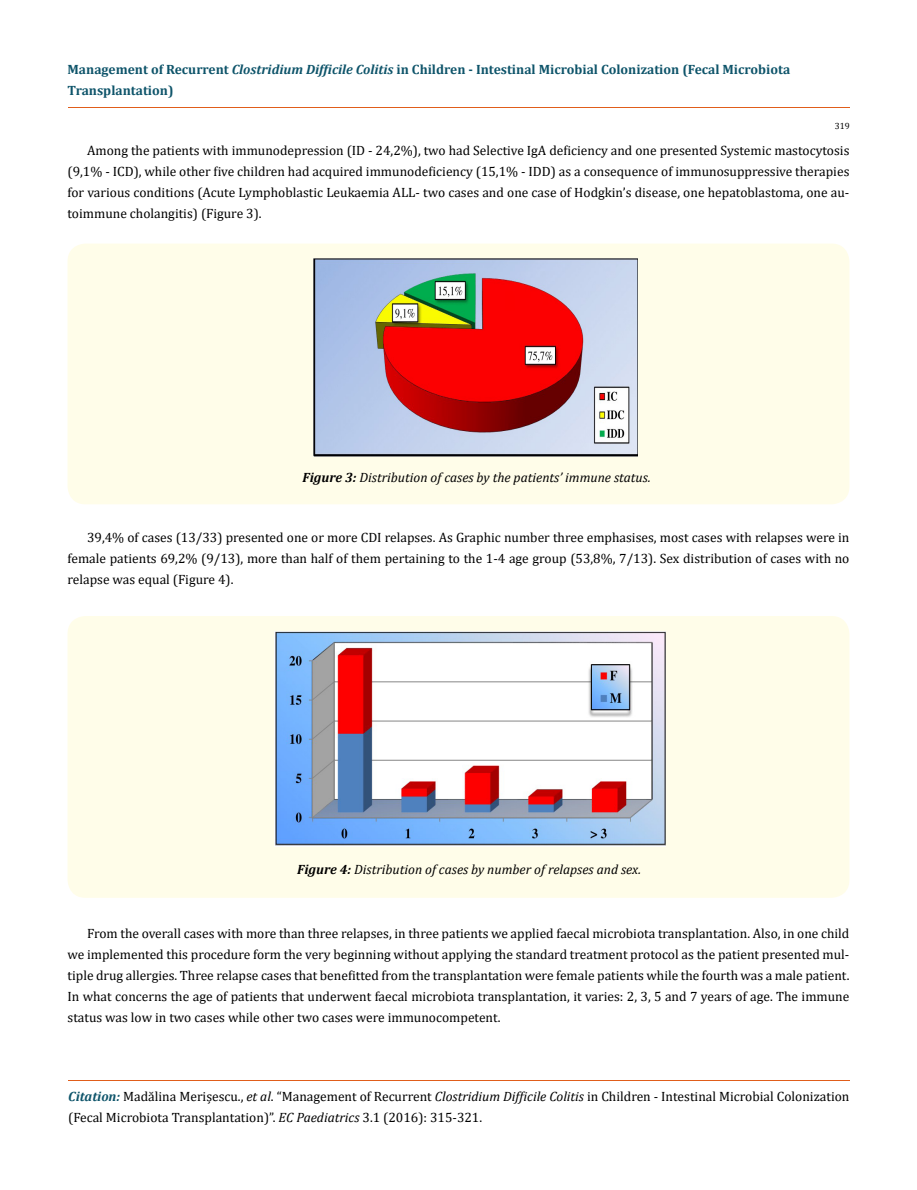
<style>
.page{position:relative;width:917px;height:1190px;background:#fff}
.page>*{position:absolute;margin:0;border:0;box-sizing:border-box;transform-origin:0 0}
.t1{font:13.5px/21px "Cambria";color:#000;text-align:justify}
.t2{font:700 13.5px/21px "Cambria";color:#0e546a}
.t3{font:italic 13.5px "Cambria";color:#000}
.t4{font:9px "Cambria";color:#000}
.s1{font-style:italic}
.s2{font-weight:700}
.s3{font-weight:700;font-style:italic;color:#0e546a}
</style>
<div class="page">
<hr style="left:68px;top:108px;width:781px;height:1px;background:#e05d1a">
<hr style="left:68px;top:1080px;width:781px;height:1px;background:#e05d1a">
<div style="left:68px;top:243px;width:781px;height:261px;background:#fffde9;border-radius:18px"></div>
<img style="left:314px;top:258px;width:323px;height:198px">
<div style="left:68px;top:616px;width:781px;height:281px;background:#fffde9;border-radius:18px"></div>
<img style="left:274px;top:631px;width:391px;height:215px">
<p class="t2" style="left:68px;top:58px;width:724px">Management of Recurrent <span class="s1">Clostridium Difficile Colitis</span> in Children - Intestinal Microbial Colonization (Fecal Microbiota<br>Transplantation)</p>
<p class="t4" style="left:834px;top:121px;width:16px">319</p>
<p class="t1" style="left:68px;top:140px;width:783px;text-indent:19px">Among the patients with immunodepression (ID - 24,2%), two had Selective IgA deficiency and one presented Systemic mastocytosis (9,1% - ICD), while other five children had acquired immunodeficiency (15,1% - IDD) as a consequence of immunosuppressive therapies for various conditions (Acute Lymphoblastic Leukaemia ALL- two cases and one case of Hodgkin’s disease, one hepatoblastoma, one au&shy;toimmune cholangitis) (Figure 3).</p>
<p class="t3" style="left:302px;top:468px;width:349px"><span class="s2">Figure 3:</span> Distribution of cases by the patients’ immune status.</p>
<p class="t1" style="left:68px;top:527px;width:783px;text-indent:19px">39,4% of cases (13/33) presented one or more CDI relapses. As Graphic number three emphasises, most cases with relapses were in female patients 69,2% (9/13), more than half of them pertaining to the 1-4 age group (53,8%, 7/13). Sex distribution of cases with no relapse was equal (Figure 4).</p>
<p class="t3" style="left:297px;top:859px;width:345px"><span class="s2">Figure 4:</span> Distribution of cases by number of relapses and sex.</p>
<p class="t1" style="left:68px;top:923px;width:783px;text-indent:19px">From the overall cases with more than three relapses, in three patients we applied faecal microbiota transplantation. Also, in one child we implemented this procedure form the very beginning without applying the standard treatment protocol as the patient presented mul&shy;tiple drug allergies. Three relapse cases that benefitted from the transplantation were female patients while the fourth was a male patient.<br>In what concerns the age of patients that underwent faecal microbiota transplantation, it varies: 2, 3, 5 and 7 years of age. The immune status was low in two cases while other two cases were immunocompetent.</p>
<p class="t1" style="left:68px;top:1086px;width:782px"><span class="s3">Citation:</span> Madălina Merișescu., <span class="s1">et al</span>. “Management of Recurrent <span class="s1">Clostridium Difficile Colitis</span> in Children - Intestinal Microbial Colonization (Fecal Microbiota Transplantation)”. <span class="s1">EC Paediatrics</span> 3.1 (2016): 315-321.</p>
</div>
